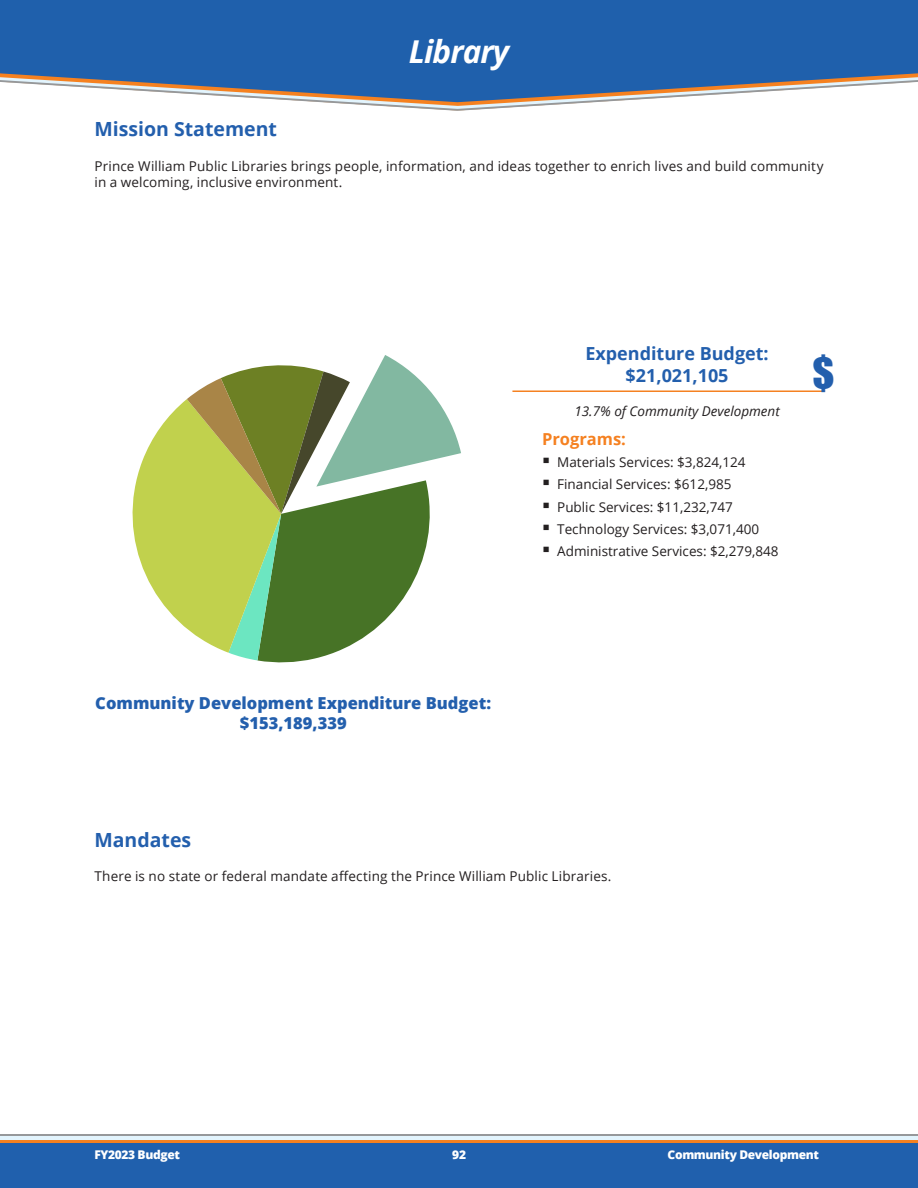
<style>
.page{position:relative;width:918px;height:1188px;background:#fff}
.page>*{position:absolute;margin:0;border:0;box-sizing:border-box;transform-origin:0 0}
.t1{font:40.35px "Impact";color:#235fad}
.Head_2{font:italic 700 31.5px "Open Sans";letter-spacing:-.03em;color:#fff}
.Heading_L1{font:700 19.5px "Open Sans";color:#235fad}
.EB_Heading{font:700 18px/21.6px "Open Sans";color:#235fad;text-align:center}
.t2{font:800 16.5px/19.8px "Open Sans";color:#235fad;text-align:center}
.EB_Heading_2{font:700 16.5px "Open Sans";color:#f58121}
.Body{font:13.5px/16.2px "Open Sans";letter-spacing:.005em;color:#231f20}
.EB_Quote{font:italic 13.5px "Open Sans";color:#231f20}
.t3{font:800 12px "Open Sans";letter-spacing:-.03em;color:#fff}
</style>
<div class="page">
<div style="left:0;top:0;width:918px;height:68px;background:#1f60ac"></div>
<svg style="left:0;top:68px;width:918px;height:43px"></svg>
<div style="left:0;top:1135px;width:918px;height:53px;background:#2060ad"></div>
<div style="left:0;top:1135px;width:918px;height:8px;background:#f58120"></div>
<div style="left:0;top:1135px;width:918px;height:5px;background:#e2f4fd"></div>
<hr style="left:0;top:1135px;width:918px;height:1px;background:#96989a">
<hr style="left:512px;top:390px;width:312px;height:2px;background:#f58121">
<svg style="left:132px;top:355px;width:329px;height:308px"></svg>
<p class="Head_2" style="left:409px;top:29px;width:102px">Library</p>
<p class="Heading_L1" style="left:94px;top:116px;width:184px">Mission Statement</p>
<p class="Body" style="left:94px;top:157px;width:731px">Prince William Public Libraries brings people, information, and ideas together to enrich lives and build community in a welcoming, inclusive environment.</p>
<p class="EB_Heading" style="left:585px;top:343px;width:185px">Expenditure Budget: $21,021,105</p>
<p class="EB_Quote" style="left:574px;top:402px;width:207px">13.7% of Community Development</p>
<p class="EB_Heading_2" style="left:542px;top:427px;width:85px">Programs:</p>
<p class="Body" style="left:542px;top:454px;width:205px">▪ Materials Services: $3,824,124</p>
<p class="Body" style="left:542px;top:476px;width:191px">▪ Financial Services: $612,985</p>
<p class="Body" style="left:542px;top:498px;width:192px">▪ Public Services: $11,232,747</p>
<p class="Body" style="left:542px;top:520px;width:219px">▪ Technology Services: $3,071,400</p>
<p class="Body" style="left:542px;top:543px;width:238px">▪ Administrative Services: $2,279,848</p>
<h1 class="t1" style="left:812px;top:342px;width:24px">$</h1>
<p class="t2" style="left:95px;top:693px;width:397px">Community Development Expenditure Budget: $153,189,339</p>
<p class="Heading_L1" style="left:94px;top:826px;width:98px">Mandates</p>
<p class="Body" style="left:94px;top:867px;width:519px">There is no state or federal mandate affecting the Prince William Public Libraries.</p>
<p class="t3" style="left:94px;top:1146px;width:87px">FY2023 Budget</p>
<p class="t3" style="left:452px;top:1146px;width:15px">92</p>
<p class="t3" style="left:668px;top:1146px;width:153px">Community Development</p>
</div>
